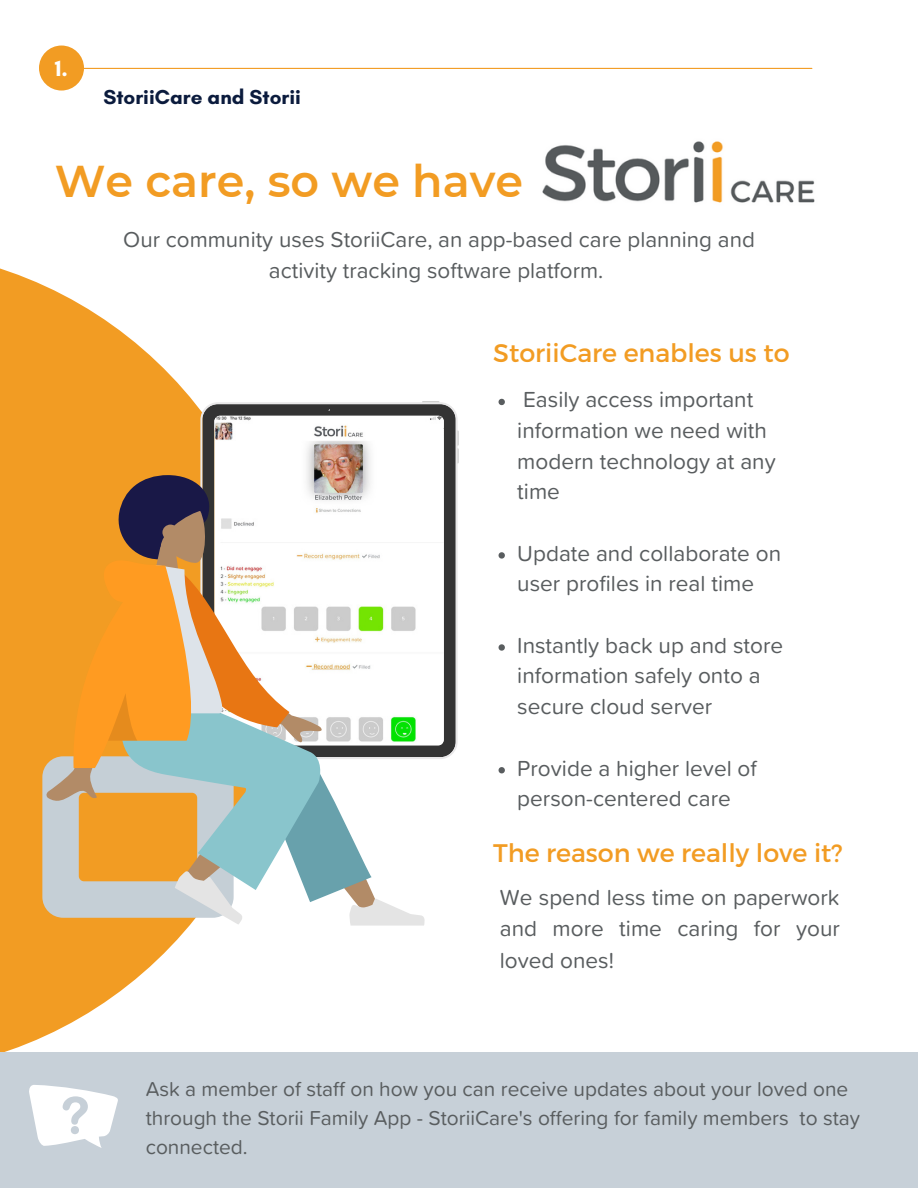
<style>
.page{position:relative;width:918px;height:1188px;background:#fff}
.page>*{position:absolute;margin:0;border:0;box-sizing:border-box;transform-origin:0 0}
.t1{font:600 44.4px "Montserrat";color:#f29c23}
.t2{font:25.35px "Montserrat";color:#f29c23}
.t3{font:700 22.65px "Glacial Indifference";color:#fff}
.t4{font:22.5px/30.8px "Proxima Soft";color:#595d5f}
.t5{font:22.35px/30.3px "Proxima Soft";color:#595d5f;text-align:center}
.t6{font:20.85px/29.2px "Proxima Soft";color:#595d5f}
.t7{font:700 20.7px "Glacial Indifference";color:#0b1b3d}
</style>
<div class="page">
<svg style="left:0;top:268px;width:200px;height:784px;fill:#f29c23"></svg>
<svg style="left:200px;top:402px;width:258px;height:357px;fill:#333"></svg>
<img style="left:214px;top:416px;width:230px;height:329px;border-radius:6px">
<svg style="left:307px;top:407px;width:15px;height:6px"></svg>
<svg style="left:328px;top:408px;width:3px;height:4px"></svg>
<svg style="left:458px;top:431px;width:1px;height:32px"></svg>
<svg style="left:422px;top:401px;width:17px;height:1px"></svg>
<img style="left:542px;top:141px;width:273px;height:62px">
<div style="left:0;top:1052px;width:918px;height:136px;background:#c7d0d8"></div>
<svg style="left:29px;top:1085px;width:89px;height:63px"></svg>
<svg style="left:499px;top:399px;width:6px;height:6px"></svg>
<svg style="left:499px;top:552px;width:6px;height:7px"></svg>
<svg style="left:499px;top:644px;width:6px;height:7px"></svg>
<svg style="left:499px;top:767px;width:6px;height:6px"></svg>
<svg style="left:42px;top:475px;width:385px;height:451px"></svg>
<div style="left:39px;top:46px;width:45px;height:45px;background:#f29c23;border-radius:50%"></div>
<hr style="left:84px;top:68px;width:728px;height:1px;background:#f29c23">
<p class="t3" style="left:55px;top:54px;width:15px">1.</p>
<p class="t7" style="left:103px;top:84px;width:199px">StoriiCare and Storii</p>
<h1 class="t1" style="left:55px;top:154px;width:470px">We care, so we have</h1>
<p class="t5" style="left:123px;top:226px;width:633px">Our community uses StoriiCare, an app-based care planning and activity tracking software platform.</p>
<p class="t2" style="left:493px;top:336px;width:298px">StoriiCare enables us to</p>
<p class="t4" style="left:517px;top:385px;width:260px">Easily access important information we need with modern technology at any time</p>
<p class="t4" style="left:517px;top:539px;width:265px">Update and collaborate on user profiles in real time</p>
<p class="t4" style="left:517px;top:631px;width:267px">Instantly back up and store information safely onto a secure cloud server</p>
<p class="t4" style="left:517px;top:754px;width:241px">Provide a higher level of person-centered care</p>
<p class="t2" style="left:493px;top:836px;width:351px">The reason we really love it?</p>
<p class="t4" style="left:500px;top:883px;width:342px;line-height:31.5px;text-align:justify">We spend less time on paperwork and more time caring for your loved ones!</p>
<p class="t6" style="left:146px;top:1075px;width:716px">Ask a member of staff on how you can receive updates about your loved one through the Storii Family App - StoriiCare's offering for family members to stay connected.</p>
</div>
